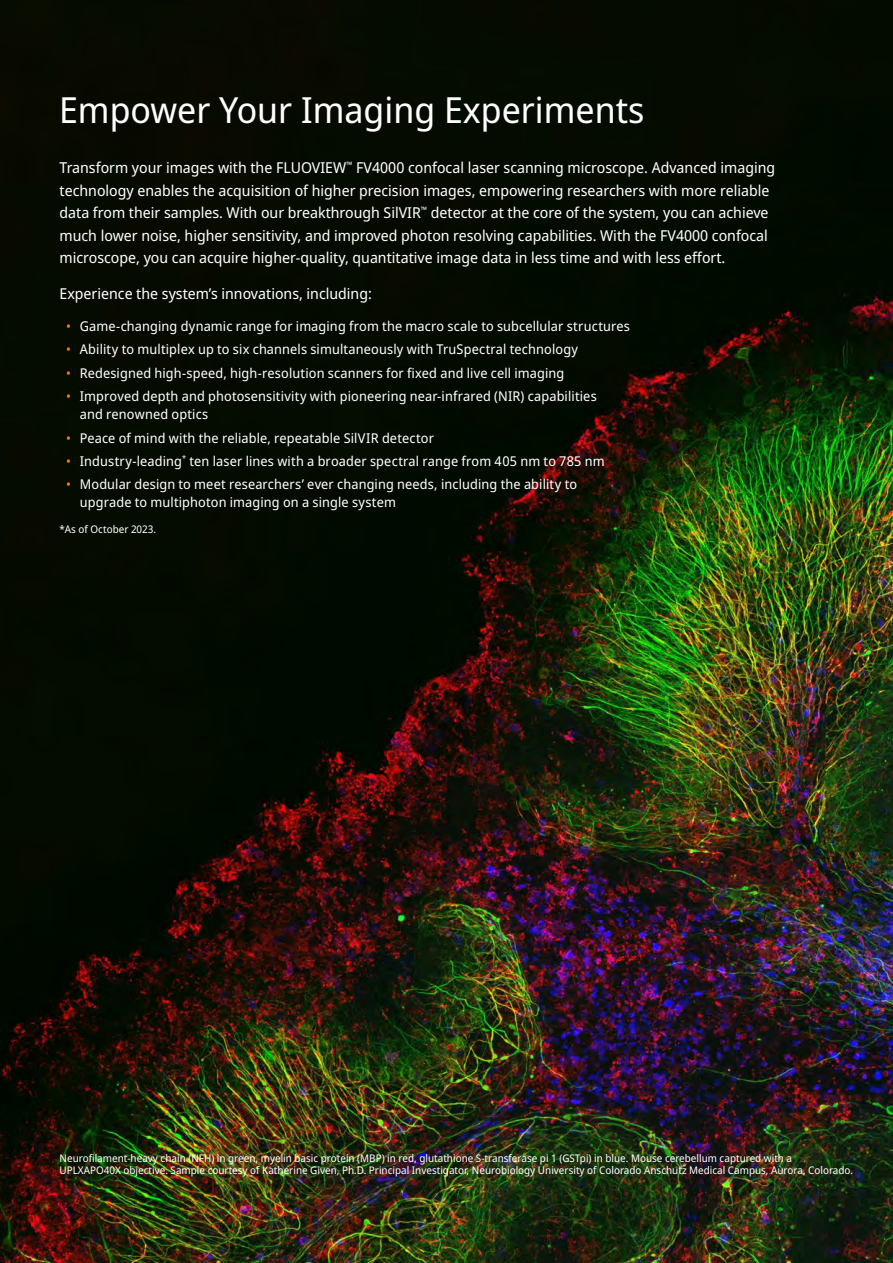
<style>
.page{position:relative;width:893px;height:1263px;background:#fff}
.page>*{position:absolute;margin:0;border:0;box-sizing:border-box;transform-origin:0 0}
.Title_1{font:36px "Noto Sans Display";color:#fff}
.Text{font:15px/22.5px "Noto Sans Display";color:#fff}
.t1{font:13.5px/18px "Noto Sans Display";letter-spacing:.01em;color:#fff}
.Text-2{font:10.5px/12px "Noto Sans Display";color:#fff}
.s1{color:#f5841f}
</style>
<div class="page">
<img style="left:0;top:0;width:893px;height:1263px">
<p class="Title_1" style="left:59px;top:85px;width:587px">Empower Your Imaging Experiments</p>
<p class="Text" style="left:60px;top:157px;width:717px">Transform your images with the FLUOVIEW<sup>™</sup> FV4000 confocal laser scanning microscope. Advanced imaging technology enables the acquisition of higher precision images, empowering researchers with more reliable data from their samples. With our breakthrough SilVIR<sup>™</sup> detector at the core of the system, you can achieve much lower noise, higher sensitivity, and improved photon resolving capabilities. With the FV4000 confocal microscope, you can acquire higher-quality, quantitative image data in less time and with less effort.</p>
<p class="Text" style="left:60px;top:283px;width:314px">Experience the system’s innovations, including:</p>
<p class="t1" style="left:66px;top:317px;width:565px"><span class="s1">•</span> Game-changing dynamic range for imaging from the macro scale to subcellular structures</p>
<p class="t1" style="left:66px;top:341px;width:513px"><span class="s1">•</span> Ability to multiplex up to six channels simultaneously with TruSpectral technology</p>
<p class="t1" style="left:66px;top:364px;width:500px"><span class="s1">•</span> Redesigned high-speed, high-resolution scanners for fixed and live cell imaging</p>
<p class="t1" style="left:80px;top:387px;width:518px;text-indent:-14px"><span class="s1">•</span> Improved depth and photosensitivity with pioneering near-infrared (NIR) capabilities and renowned optics</p>
<p class="t1" style="left:66px;top:429px;width:369px"><span class="s1">•</span> Peace of mind with the reliable, repeatable SilVIR detector</p>
<p class="t1" style="left:66px;top:452px;width:540px"><span class="s1">•</span> Industry-leading<sup>*</sup> ten laser lines with a broader spectral range from 405 nm to 785 nm</p>
<p class="t1" style="left:80px;top:476px;width:499px;text-indent:-14px"><span class="s1">•</span> Modular design to meet researchers’ ever changing needs, including the ability to upgrade to multiphoton imaging on a single system</p>
<p class="Text-2" style="left:60px;top:523px;width:98px">*As of October 2023.</p>
<p class="Text-2" style="left:60px;top:1152px;width:795px">Neurofilament-heavy chain (NFH) in green, myelin basic protein (MBP) in red, glutathione S-transferase pi 1 (GSTpi) in blue. Mouse cerebellum captured with a<br>UPLXAPO40X objective. Sample courtesy of Katherine Given, Ph.D. Principal Investigator, Neurobiology University of Colorado Anschutz Medical Campus, Aurora, Colorado.</p>
</div>
